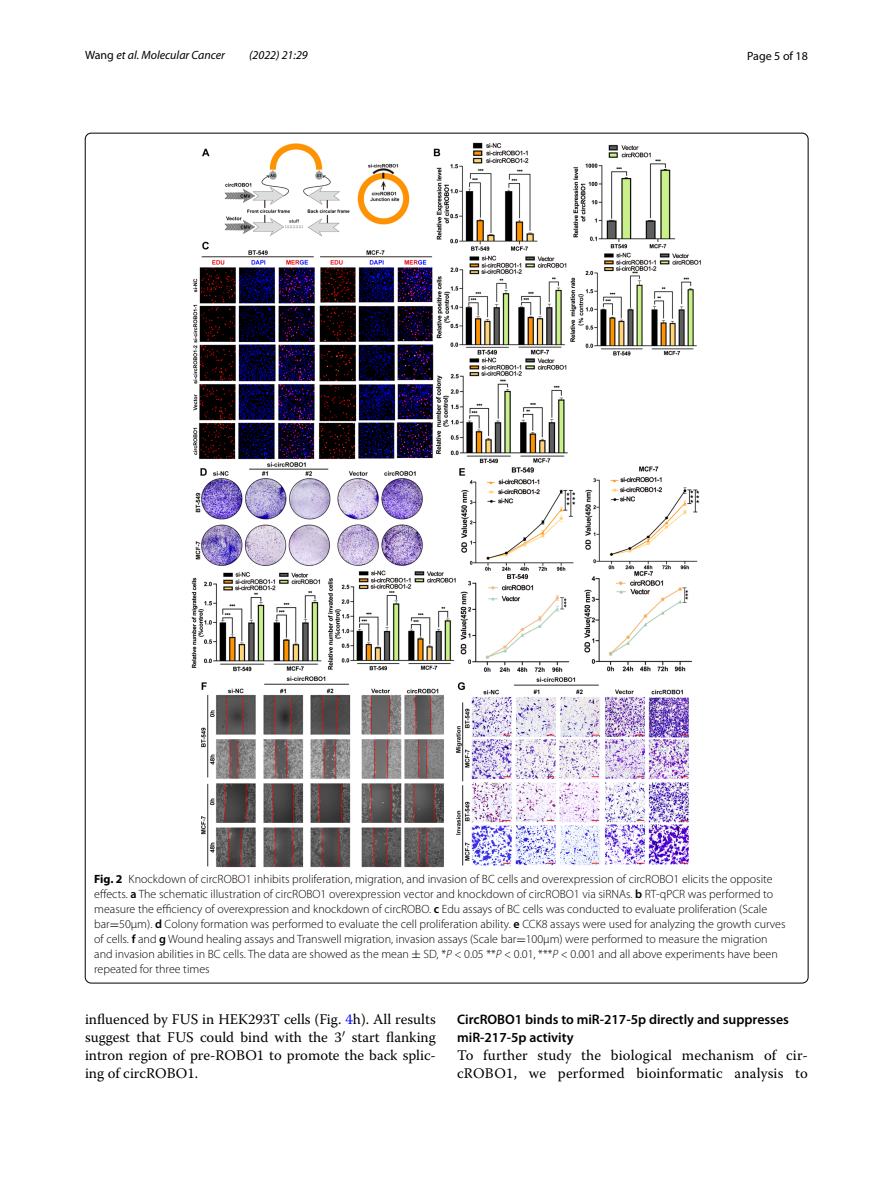
<style>
.page{position:relative;width:893px;height:1187px;background:#fff}
.page>*{position:absolute;margin:0;border:0;box-sizing:border-box;transform-origin:0 0}
.t1{font:14.7px/18px "Warnock Pro";letter-spacing:.015em;color:#000;text-align:justify}
.t2{font:600 13.8px/18px "Myriad Pro";color:#000}
.t3{font:300 12px/15px "Myriad Pro";color:#000}
.t4{font:italic 12px "Myriad Pro";color:#000}
.t5{font:12px "Myriad Pro";color:#000}
.s1{font-style:normal}
.s2{font-weight:700}
.s3{font-weight:600}
.s4{font-family:"MTSY";font-weight:400}
.s5{font-style:italic}
.s6{color:#00f}
</style>
<div class="page">
<img style="left:191px;top:142px;width:510px;height:725px">
<p class="t4" style="left:85px;top:48px;width:142px"><span class="s1">Wang</span> et al. Molecular Cancer</p>
<p class="t4" style="left:249px;top:48px;width:60px">(2022) 21:29</p>
<p class="t5" style="left:747px;top:48px;width:62px">Page 5 of 18</p>
<p class="t3" style="left:94px;top:871px;width:693px"><span class="s2">Fig. 2</span> Knockdown of circROBO1 inhibits proliferation, migration, and invasion of BC cells and overexpression of circROBO1 elicits the opposite effects. <span class="s3">a</span> The schematic illustration of circROBO1 overexpression vector and knockdown of circROBO1 via siRNAs. <span class="s3">b</span> RT-qPCR was performed to measure the efficiency of overexpression and knockdown of circROBO. <span class="s3">c</span> Edu assays of BC cells was conducted to evaluate proliferation (Scale bar<span class="s4">=</span>50μm). <span class="s3">d</span> Colony formation was performed to evaluate the cell proliferation ability. <span class="s3">e</span> CCK8 assays were used for analyzing the growth curves of cells. <span class="s3">f</span> and <span class="s3">g</span> Wound healing assays and Transwell migration, invasion assays (Scale bar<span class="s4">=</span>100μm) were performed to measure the migration and invasion abilities in BC cells. The data are showed as the mean <span class="s4">±</span> SD, *<span class="s5">P</span> &lt; 0.05 **<span class="s5">P</span> &lt; 0.01, ***<span class="s5">P</span> &lt; 0.001 and all above experiments have been repeated for three times</p>
<p class="t1" style="left:85px;top:1010px;width:352px">influenced by FUS in HEK293T cells (Fig. <span class="s6">4</span>h). All results suggest that FUS could bind with the 3 start flanking intron region of pre-ROBO1 to promote the back splic&shy;ing of circROBO1.</p>
<p class="t2" style="left:457px;top:1009px;width:333px">CircROBO1 binds to miR‑217‑5p directly and suppresses miR‑217‑5p activity</p>
<p class="t1" style="left:457px;top:1045px;width:352px">To further study the biological mechanism of cir&shy;cROBO1, we performed bioinformatic analysis to</p>
</div>
